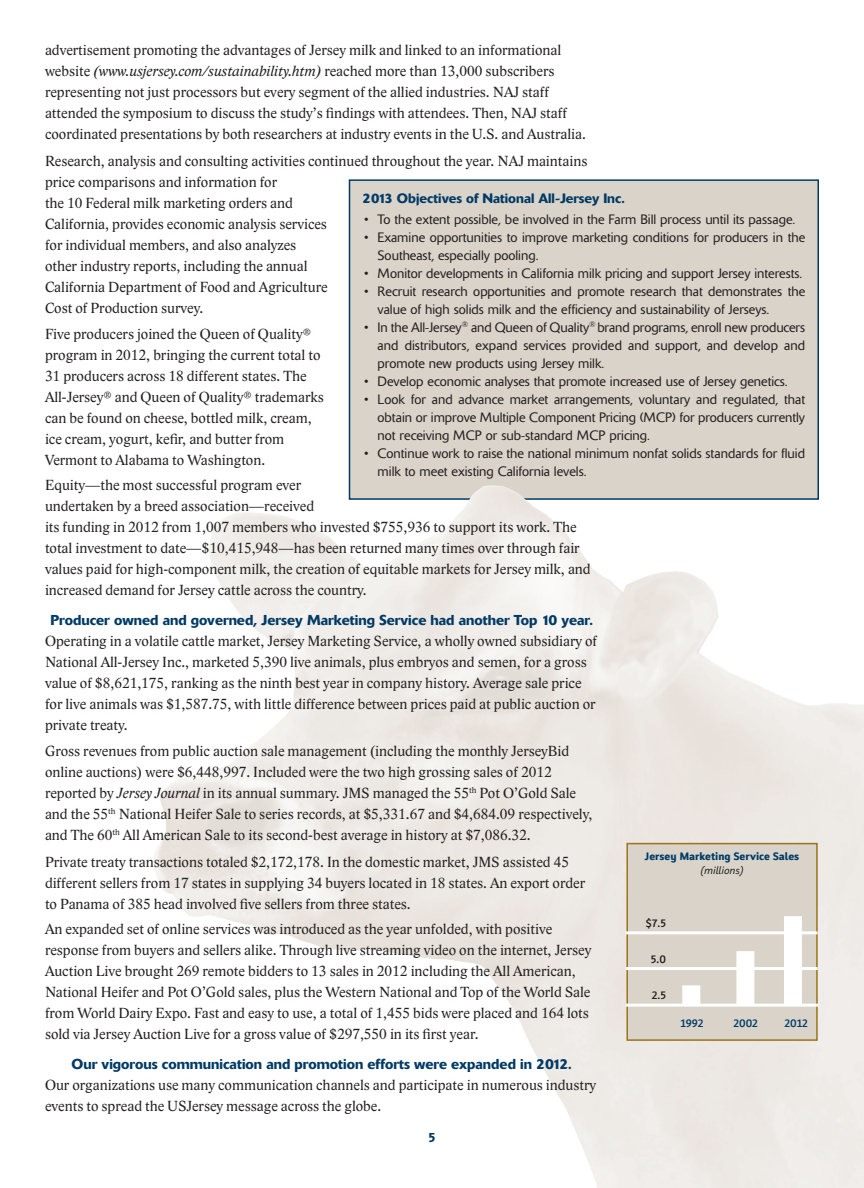
<style>
.page{position:relative;width:864px;height:1188px;background:#fff}
.page>*{position:absolute;margin:0;border:0;box-sizing:border-box;transform-origin:0 0}
.t1{font:15px/21px "Lido STF";color:#231f20}
.t2{font:500 14.25px "Delta";color:#003a65}
.t3{font:300 13.5px/18px "Delta";color:#231f20}
.t4{font:500 13.5px "Delta";color:#003a65}
.t5{font:700 13.5px "Insider";color:#003a65}
.t6{font:700 11.25px "Insider";color:#003a65}
.t7{font:500 11.25px "Insider";color:#003a65}
.t8{font:italic 11.25px "Insider";color:#231f20}
.t9{font:500 11.25px "Insider";color:#231f20}
.s1{font-style:italic}
</style>
<div class="page">
<div style="left:349px;top:179px;width:470px;height:321px;background:#d9d3c9;border:2px solid #003a65"></div>
<img style="left:154px;top:485px;width:710px;height:703px">
<div style="left:626px;top:843px;width:192px;height:198px;background:#d9d3c9;border:2px solid #9a741a"></div>
<hr style="left:626px;top:931px;width:192px;height:3px;background:#fff">
<hr style="left:626px;top:1004px;width:193px;height:3px;background:#fff">
<hr style="left:626px;top:967px;width:192px;height:3px;background:#fff">
<div style="left:784px;top:916px;width:18px;height:89px;background:#fff"></div>
<div style="left:736px;top:951px;width:18px;height:55px;background:#fff"></div>
<div style="left:682px;top:985px;width:18px;height:20px;background:#fff"></div>
<p class="t1" style="left:45px;top:40px;width:542px">advertisement promoting the advantages of Jersey milk and linked to an informational website <span class="s1">(www.usjersey.com/sustainability.htm)</span> reached more than 13,000 subscribers representing not just processors but every segment of the allied industries. NAJ staff attended the symposium to discuss the study’s findings with attendees. Then, NAJ staff coordinated presentations by both researchers at industry events in the U.S. and Australia.</p>
<p class="t1" style="left:45px;top:151px;width:544px">Research, analysis and consulting activities continued throughout the year. NAJ maintains price comparisons and information for<br>the 10 Federal milk marketing orders and<br>California, provides economic analysis services<br>for individual members, and also analyzes<br>other industry reports, including the annual<br>California Department of Food and Agriculture<br>Cost of Production survey.</p>
<p class="t1" style="left:45px;top:324px;width:280px">Five producers joined the Queen of Quality® program in 2012, bringing the current total to 31 producers across 18 different states. The All-Jersey® and Queen of Quality® trademarks can be found on cheese, bottled milk, cream, ice cream, yogurt, kefir, and butter from Vermont to Alabama to Washington.</p>
<p class="t1" style="left:45px;top:475px;width:547px">Equity—the most successful program ever<br>undertaken by a breed association—received<br>its funding in 2012 from 1,007 members who invested $755,936 to support its work. The total investment to date—$10,415,948—has been returned many times over through fair values paid for high-component milk, the creation of equitable markets for Jersey milk, and increased demand for Jersey cattle across the country.</p>
<p class="t2" style="left:51px;top:612px;width:544px">Producer owned and governed, Jersey Marketing Service had another Top 10 year.</p>
<p class="t1" style="left:45px;top:631px;width:554px">Operating in a volatile cattle market, Jersey Marketing Service, a wholly owned subsidiary of National All-Jersey Inc., marketed 5,390 live animals, plus embryos and semen, for a gross value of $8,621,175, ranking as the ninth best year in company history. Average sale price for live animals was $1,587.75, with little difference between prices paid at public auction or private treaty.</p>
<p class="t1" style="left:45px;top:741px;width:549px">Gross revenues from public auction sale management (including the monthly JerseyBid online auctions) were $6,448,997. Included were the two high grossing sales of 2012 reported by <span class="s1">Jersey Journal</span> in its annual summary. JMS managed the 55<sup>th</sup> Pot O’Gold Sale and the 55<sup>th</sup> National Heifer Sale to series records, at $5,331.67 and $4,684.09 respectively, and The 60<sup>th</sup> All American Sale to its second-best average in history at $7,086.32.</p>
<p class="t1" style="left:45px;top:852px;width:542px">Private treaty transactions totaled $2,172,178. In the domestic market, JMS assisted 45 different sellers from 17 states in supplying 34 buyers located in 18 states. An export order to Panama of 385 head involved five sellers from three states.</p>
<p class="t1" style="left:45px;top:919px;width:548px">An expanded set of online services was introduced as the year unfolded, with positive response from buyers and sellers alike. Through live streaming video on the internet, Jersey Auction Live brought 269 remote bidders to 13 sales in 2012 including the All American, National Heifer and Pot O’Gold sales, plus the Western National and Top of the World Sale from World Dairy Expo. Fast and easy to use, a total of 1,455 bids were placed and 164 lots sold via Jersey Auction Live for a gross value of $297,550 in its first year.</p>
<p class="t2" style="left:72px;top:1056px;width:502px">Our vigorous communication and promotion efforts were expanded in 2012.</p>
<p class="t1" style="left:45px;top:1075px;width:553px">Our organizations use many communication channels and participate in numerous industry events to spread the USJersey message across the globe.</p>
<p class="t5" style="left:429px;top:1129px;width:8px">5</p>
<p class="t4" style="left:363px;top:190px;width:264px">2013 Objectives of National All-Jersey Inc.</p>
<p class="t3" style="left:364px;top:210px;width:433px">• To the extent possible, be involved in the Farm Bill process until its passage.</p>
<p class="t3" style="left:378px;top:228px;width:429px;text-indent:-14px">• Examine opportunities to improve marketing conditions for producers in the<br>Southeast, especially pooling.</p>
<p class="t3" style="left:364px;top:264px;width:440px">• Monitor developments in California milk pricing and support Jersey interests.</p>
<p class="t3" style="left:378px;top:282px;width:429px;text-indent:-14px">• Recruit research opportunities and promote research that demonstrates the value of high solids milk and the efficiency and sustainability of Jerseys.</p>
<p class="t3" style="left:378px;top:318px;width:429px;text-align:justify;text-indent:-13px">• In the All-Jersey<sup>®</sup> and Queen of Quality<sup>®</sup> brand programs, enroll new producers and distributors, expand services provided and support, and develop and promote new products using Jersey milk.</p>
<p class="t3" style="left:364px;top:372px;width:425px">• Develop economic analyses that promote increased use of Jersey genetics.</p>
<p class="t3" style="left:378px;top:390px;width:429px;text-align:justify;text-indent:-14px">• Look for and advance market arrangements, voluntary and regulated, that obtain or improve Multiple Component Pricing (MCP) for producers currently not receiving MCP or sub-standard MCP pricing.</p>
<p class="t3" style="left:378px;top:444px;width:429px;text-indent:-14px">• Continue work to raise the national minimum nonfat solids standards for fluid milk to meet existing California levels.</p>
<p class="t6" style="left:645px;top:849px;width:156px">Jersey Marketing Service Sales</p>
<p class="t8" style="left:701px;top:863px;width:44px">(millions)</p>
<p class="t9" style="left:646px;top:916px;width:21px">$7.5</p>
<p class="t9" style="left:651px;top:952px;width:16px">5.0</p>
<p class="t9" style="left:652px;top:988px;width:16px">2.5</p>
<p class="t7" style="left:680px;top:1016px;width:25px">1992</p>
<p class="t7" style="left:733px;top:1016px;width:26px">2002</p>
<p class="t7" style="left:784px;top:1016px;width:25px">2012</p>
</div>
